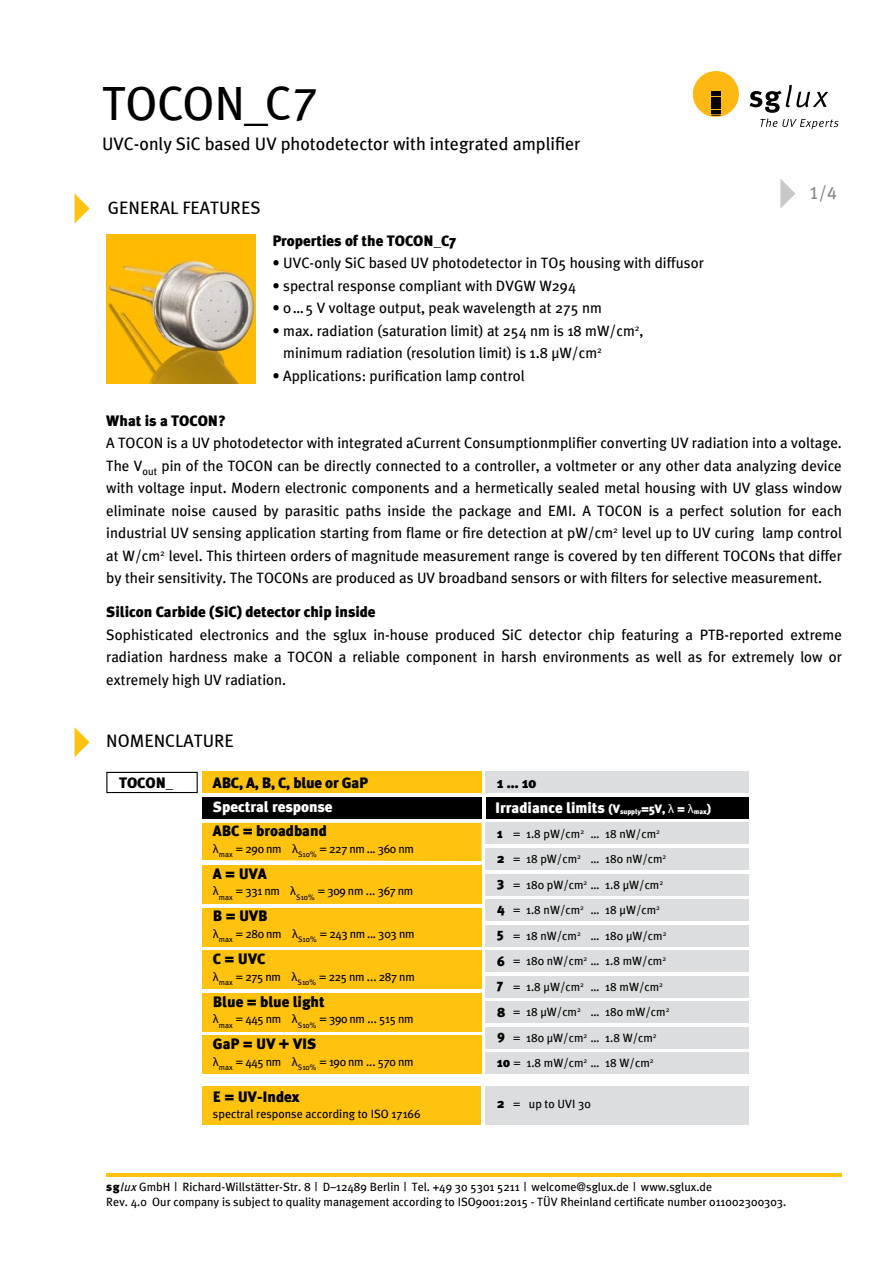
<style>
.page{position:relative;width:893px;height:1263px;background:#fff}
.page>*{position:absolute;margin:0;border:0;box-sizing:border-box;transform-origin:0 0}
.t1{font:48px "Meta Plus";letter-spacing:-.01em;color:#000}
.t2{font:18px "Meta Plus";color:#000}
.t3{font:18px "Meta Plus Book Caps";color:#000}
.t4{font:18px "Meta Plus Book Caps";color:#848688}
.t5{font:15px/22.5px "Meta Plus";color:#000;text-align:justify}
.t6{font:900 15px "Meta Plus";color:#000}
.t7{font:900 15px "Meta Plus";color:#fff}
.t8{font:12px/15px "Meta Plus";color:#000}
.t9{font:12px "Meta Plus";letter-spacing:-.03em;color:#000}
.s1{font-weight:900}
.s2{font-family:"Meta Plus Book Caps"}
.s3{font-size:12px}
.s4{font-size:7.05px}
.s5{font-family:"Microsoft Sans Serif";font-weight:400;font-size:12px}
.s6{font-family:"Microsoft Sans Serif"}
.s7{font-weight:900;font-size:13.5px}
.s8{font-style:italic}
</style>
<div class="page">
<div style="left:106px;top:772px;width:92px;height:21px;border:1px solid #000"></div>
<svg style="left:75px;top:194px;width:15px;height:29px"></svg>
<img style="left:107px;top:234px;width:148px;height:149px">
<svg style="left:780px;top:179px;width:15px;height:30px"></svg>
<svg style="left:75px;top:727px;width:15px;height:30px"></svg>
<div style="left:202px;top:772px;width:279px;height:21px;background:#ffc20e"></div>
<div style="left:486px;top:772px;width:263px;height:21px;background:#dcddde"></div>
<svg style="left:202px;top:797px;width:546px;height:64px;background:#8a7128"></svg>
<div style="left:202px;top:865px;width:279px;height:39px;background:#ffc20e"></div>
<div style="left:202px;top:908px;width:279px;height:38px;background:#ffc20e"></div>
<div style="left:202px;top:950px;width:279px;height:39px;background:#ffc20e"></div>
<div style="left:202px;top:993px;width:279px;height:38px;background:#ffc20e"></div>
<div style="left:202px;top:1086px;width:279px;height:39px;background:#ffc20e"></div>
<div style="left:486px;top:823px;width:263px;height:21px;background:#dcddde"></div>
<div style="left:486px;top:848px;width:263px;height:22px;background:#dcddde"></div>
<div style="left:486px;top:874px;width:263px;height:21px;background:#dcddde"></div>
<div style="left:486px;top:899px;width:263px;height:22px;background:#dcddde"></div>
<div style="left:486px;top:925px;width:263px;height:21px;background:#dcddde"></div>
<div style="left:486px;top:950px;width:263px;height:22px;background:#dcddde"></div>
<div style="left:486px;top:976px;width:263px;height:21px;background:#dcddde"></div>
<div style="left:486px;top:1001px;width:263px;height:22px;background:#dcddde"></div>
<div style="left:486px;top:1027px;width:263px;height:21px;background:#dcddde"></div>
<div style="left:486px;top:1052px;width:263px;height:22px;background:#dcddde"></div>
<div style="left:486px;top:1086px;width:263px;height:39px;background:#dcddde"></div>
<div style="left:202px;top:1035px;width:279px;height:39px;background:#ffc20e"></div>
<hr style="left:106px;top:1173px;width:736px;height:3px;background:#ffc20e">
<svg style="left:693px;top:71px;width:46px;height:46px"></svg>
<svg style="left:749px;top:85px;width:89px;height:44px"></svg>
<h1 class="t1" style="left:102px;top:76px;width:217px">TOCON<span class="s1">_</span><span class="s2">C7</span></h1>
<p class="t2" style="left:102px;top:134px;width:480px">UVC-only SiC based UV photodetector with integrated amplifier</p>
<p class="t3" style="left:108px;top:197px;width:154px">GENERAL FEATURES</p>
<p class="t6" style="left:272px;top:232px;width:185px">Properties of the TOCON_C7</p>
<p class="t5" style="left:272px;top:252px;width:433px">• UVC-only SiC based UV photodetector in TO5 housing with diffusor</p>
<p class="t5" style="left:272px;top:274px;width:305px">• spectral response compliant with DVGW W294</p>
<p class="t5" style="left:272px;top:297px;width:331px">• 0…5 V voltage output, peak wavelength at 275 nm</p>
<p class="t5" style="left:283px;top:319px;width:362px;text-indent:-11px">• max. radiation (saturation limit) at 254 nm is 18 mW/cm<sup>2</sup>, minimum radiation (resolution limit) is 1.8 µW/cm<sup>2</sup></p>
<p class="t5" style="left:272px;top:364px;width:254px">• Applications: purification lamp control</p>
<p class="t4" style="left:809px;top:182px;width:29px">1/4</p>
<p class="t6" style="left:106px;top:412px;width:121px">What is a TOCON?</p>
<p class="t5" style="left:106px;top:432px;width:737px">A TOCON is a UV photodetector with integrated aCurrent Consumptionmplifier converting UV radiation into a voltage.<br>The V<sub>out</sub> pin of the TOCON can be directly connected to a controller, a voltmeter or any other data analyzing device with voltage input. Modern electronic components and a hermetically sealed metal housing with UV glass window eliminate noise caused by parasitic paths inside the package and EMI. A TOCON is a perfect solution for each industrial UV sensing application starting from flame or fire detection at pW/cm<sup>2</sup> level up to UV curing lamp control at W/cm<sup>2</sup> level. This thirteen orders of magnitude measurement range is covered by ten different TOCONs that differ by their sensitivity. The TOCONs are produced as UV broadband sensors or with filters for selective measurement.</p>
<p class="t6" style="left:106px;top:603px;width:271px">Silicon Carbide (SiC) detector chip inside</p>
<p class="t5" style="left:106px;top:623px;width:737px">Sophisticated electronics and the sglux in-house produced SiC detector chip featuring a PTB-reported extreme radiation hardness make a TOCON a reliable component in harsh environments as well as for extremely low or extremely high UV radiation.</p>
<p class="t3" style="left:106px;top:731px;width:127px">NOMENCLATURE</p>
<p class="t6" style="left:119px;top:774px;width:56px">TOCON_</p>
<p class="t6" style="left:213px;top:774px;width:156px">ABC, A, B, C, blue or GaP</p>
<p class="t6" style="left:497px;top:774px;width:41px">1 … 10</p>
<p class="t7" style="left:213px;top:798px;width:121px">Spectral response</p>
<p class="t7" style="left:495px;top:799px;width:217px">Irradiance limits <span class="s3">(V</span><span class="s4">supply</span><span class="s3">=5V,</span> <span class="s5">λ</span> <span class="s3">=</span> <span class="s5">λ</span><span class="s4">max</span><span class="s3">)</span></p>
<p class="t6" style="left:213px;top:822px;width:115px">ABC = broadband</p>
<p class="t9" style="left:213px;top:842px;width:202px"><span class="s6">λ</span><sub>max</sub> = 290 nm <span class="s6">λ</span><sub>S10%</sub> = 227 nm ... 360 nm</p>
<p class="t6" style="left:213px;top:865px;width:55px">A = UVA</p>
<p class="t9" style="left:213px;top:884px;width:202px"><span class="s6">λ</span><sub>max</sub> = 331 nm <span class="s6">λ</span><sub>S10%</sub> = 309 nm ... 367 nm</p>
<p class="t6" style="left:213px;top:907px;width:56px">B = UVB</p>
<p class="t9" style="left:213px;top:927px;width:203px"><span class="s6">λ</span><sub>max</sub> = 280 nm <span class="s6">λ</span><sub>S10%</sub> = 243 nm ... 303 nm</p>
<p class="t6" style="left:213px;top:950px;width:54px">C = UVC</p>
<p class="t9" style="left:213px;top:969px;width:203px"><span class="s6">λ</span><sub>max</sub> = 275 nm <span class="s6">λ</span><sub>S10%</sub> = 225 nm ... 287 nm</p>
<p class="t6" style="left:213px;top:992px;width:113px">Blue = blue light</p>
<p class="t9" style="left:213px;top:1012px;width:202px"><span class="s6">λ</span><sub>max</sub> = 445 nm <span class="s6">λ</span><sub>S10%</sub> = 390 nm ... 515 nm</p>
<p class="t6" style="left:213px;top:1035px;width:105px">GaP = UV + VIS</p>
<p class="t9" style="left:213px;top:1055px;width:202px"><span class="s6">λ</span><sub>max</sub> = 445 nm <span class="s6">λ</span><sub>S10%</sub> = 190 nm ... 570 nm</p>
<p class="t6" style="left:213px;top:1088px;width:88px">E = UV-Index</p>
<p class="t8" style="left:213px;top:1106px;width:209px">spectral response according to ISO 17166</p>
<p class="t8" style="left:497px;top:826px;width:164px"><span class="s7">1</span> = 1.8 pW/cm<sup>2</sup> … 18 nW/cm<sup>2</sup></p>
<p class="t8" style="left:497px;top:851px;width:171px"><span class="s7">2</span> = 18 pW/cm<sup>2</sup> … 180 nW/cm<sup>2</sup></p>
<p class="t8" style="left:497px;top:877px;width:167px"><span class="s7">3</span> = 180 pW/cm<sup>2</sup> … 1.8 µW/cm<sup>2</sup></p>
<p class="t8" style="left:497px;top:902px;width:164px"><span class="s7">4</span> = 1.8 nW/cm<sup>2</sup> … 18 µW/cm<sup>2</sup></p>
<p class="t8" style="left:497px;top:928px;width:171px"><span class="s7">5</span> = 18 nW/cm<sup>2</sup> … 180 µW/cm<sup>2</sup></p>
<p class="t8" style="left:497px;top:953px;width:170px"><span class="s7">6</span> = 180 nW/cm<sup>2</sup> … 1.8 mW/cm<sup>2</sup></p>
<p class="t8" style="left:497px;top:979px;width:167px"><span class="s7">7</span> = 1.8 µW/cm<sup>2</sup> … 18 mW/cm<sup>2</sup></p>
<p class="t8" style="left:497px;top:1004px;width:174px"><span class="s7">8</span> = 18 µW/cm<sup>2</sup> … 180 mW/cm<sup>2</sup></p>
<p class="t8" style="left:497px;top:1030px;width:161px"><span class="s7">9</span> = 180 µW/cm<sup>2</sup> … 1.8 W/cm<sup>2</sup></p>
<p class="t8" style="left:497px;top:1055px;width:158px"><span class="s7">10</span> = 1.8 mW/cm<sup>2</sup> … 18 W/cm<sup>2</sup></p>
<p class="t8" style="left:497px;top:1096px;width:95px"><span class="s7">2</span> = up to UVI 30</p>
<p class="t8" style="left:106px;top:1179px;width:682px"><span class="s1">sg</span><span class="s8">lux</span> GmbH | Richard-Willstätter-Str. 8 | D–12489 Berlin | Tel. +49 30 5301 5211 | welcome@sglux.de | www.sglux.de<br>Rev. 4.0 Our company is subject to quality management according to ISO9001:2015 - TÜV Rheinland certificate number 011002300303.</p>
</div>
